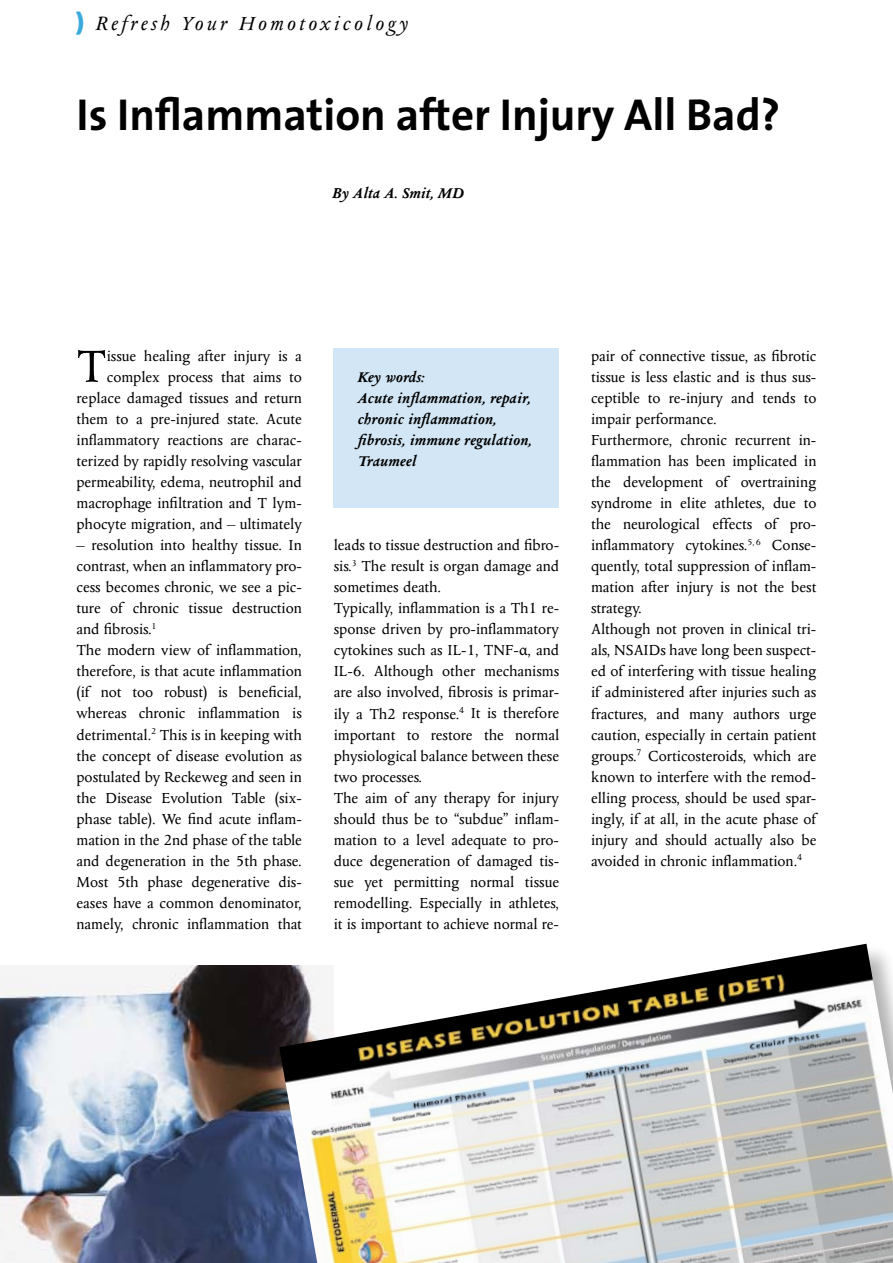
<style>
.page{position:relative;width:893px;height:1263px;background:#fff}
.page>*{position:absolute;margin:0;border:0;box-sizing:border-box;transform-origin:0 0}
.t1{font:51px "Columbus";color:#000}
.t2{font:700 45px "The Sans";color:#000}
.t3{font:italic 22.5px "Columbus";letter-spacing:.15em;color:#000}
.t4{font:16.5px/21px "Columbus";color:#000}
.t5{font:italic 700 16.5px/21px "Columbus";letter-spacing:.01em;color:#000}
.s1{font-family:"The Mix";font-weight:900;font-style:normal;font-size:24px;color:#3aaadc}
.s2{font-family:"Minion Pro"}
</style>
<div class="page">
<img style="left:0;top:965px;width:277px;height:298px">
<img style="left:279px;top:944px;width:614px;height:319px">
<div style="left:334px;top:349px;width:225px;height:159px;background:#d2e6f5"></div>
<h3 class="t3" style="left:77px;top:12px;width:332px"><span class="s1">)</span> Refresh Your Homotoxicology</h3>
<h2 class="t2" style="left:77px;top:77px;width:705px">Is Inflammation after Injury All Bad?</h2>
<p class="t5" style="left:332px;top:183px;width:133px">By Alta A. Smit, MD</p>
<p class="t4" style="left:77px;top:345px;width:227px;text-align:right">issue healing after injury is a complex process that aims to replace damaged tissues and return them to a pre-injured state. Acute inflammatory reactions are charac&shy;terized by rapidly resolving vascular permeability, edema, neutrophil and macrophage infiltration and T lym&shy;phocyte migration, and – ultimately</p>
<p class="t4" style="left:77px;top:535px;width:227px">– resolution into healthy tissue. In contrast, when an inflammatory pro&shy;cess becomes chronic, we see a pic&shy;ture of chronic tissue destruction and fibrosis.<sup>1<br></sup>The modern view of inflammation, therefore, is that acute inflammation (if not too robust) is beneficial, whereas chronic inflammation is detrimental.<sup>2</sup> This is in keeping with the concept of disease evolution as postulated by Reckeweg and seen in the Disease Evolution Table (six&shy;phase table). We find acute inflam&shy;mation in the 2nd phase of the table and degeneration in the 5th phase.<br>Most 5th phase degenerative dis&shy;eases have a common denominator, namely, chronic inflammation that</p>
<p class="t4" style="left:334px;top:535px;width:227px">leads to tissue destruction and fibro&shy;sis.<sup>3</sup> The result is organ damage and sometimes death.<br>Typically, inflammation is a Th1 re&shy;sponse driven by pro-inflammatory cytokines such as IL-1, TNF-<span class="s2">α</span>, and IL-6. Although other mechanisms are also involved, fibrosis is primar&shy;ily a Th2 response.<sup>4</sup> It is therefore important to restore the normal physiological balance between these two processes.<br>The aim of any therapy for injury should thus be to “subdue” inflam&shy;mation to a level adequate to pro&shy;duce degeneration of damaged tis&shy;sue yet permitting normal tissue remodelling. Especially in athletes, it is important to achieve normal re-</p>
<h1 class="t1" style="left:77px;top:339px;width:32px">T</h1>
<p class="t5" style="left:357px;top:367px;width:176px">Key words:<br>Acute inflammation, repair, chronic inflammation, fibrosis, immune regulation,<br>Traumeel</p>
<p class="t4" style="left:591px;top:345px;width:227px">pair of connective tissue, as fibrotic tissue is less elastic and is thus sus&shy;ceptible to re-injury and tends to impair performance.<br>Furthermore, chronic recurrent in&shy;flammation has been implicated in the development of overtraining syndrome in elite athletes, due to the neurological effects of pro&shy;inflammatory cytokines.<sup>5,</sup> <sup>6</sup> Conse&shy;quently, total suppression of inflam&shy;mation after injury is not the best strategy.<br>Although not proven in clinical tri&shy;als, NSAIDs have long been suspect&shy;ed of interfering with tissue healing if administered after injuries such as fractures, and many authors urge caution, especially in certain patient groups.<sup>7</sup> Corticosteroids, which are known to interfere with the remod&shy;elling process, should be used spar&shy;ingly, if at all, in the acute phase of injury and should actually also be avoided in chronic inflammation.<sup>4</sup></p>
</div>
